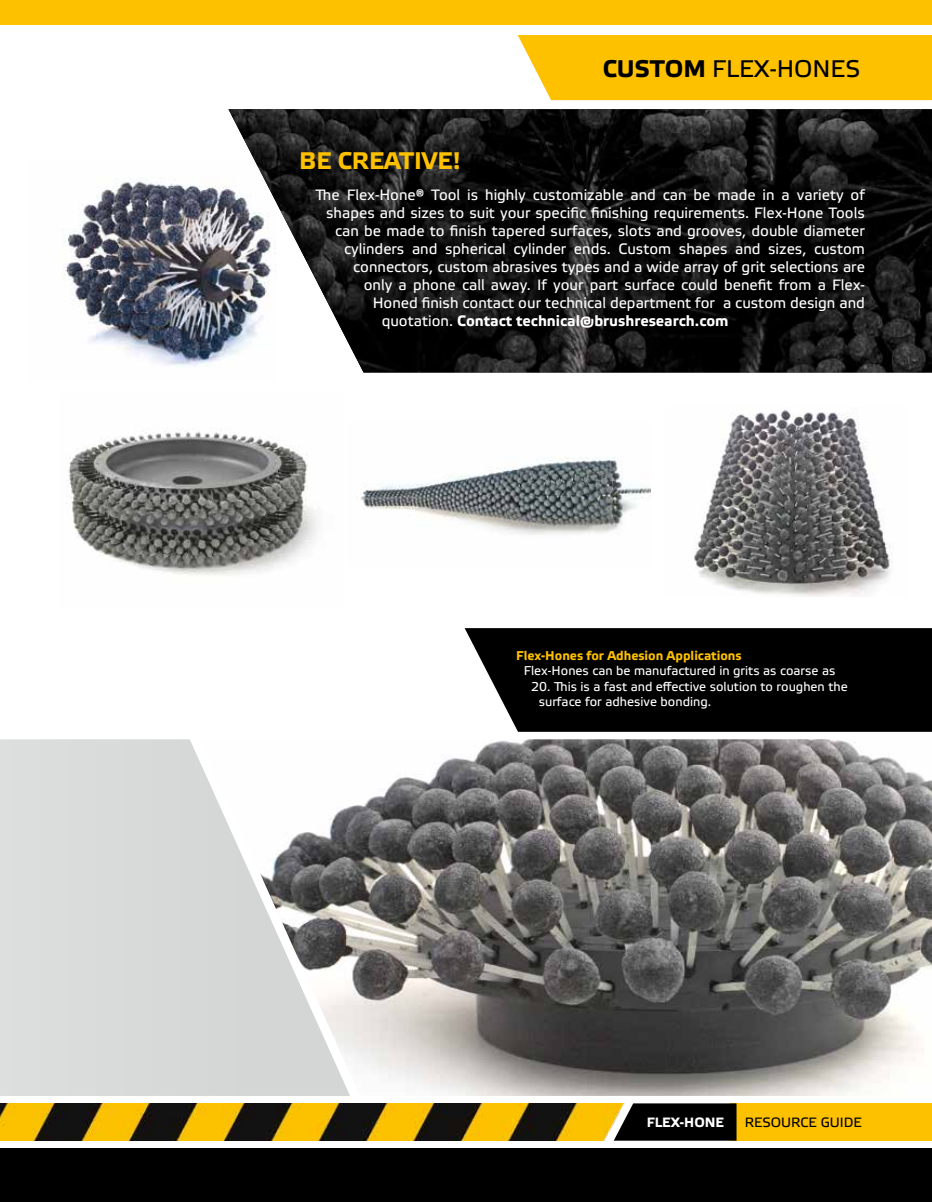
<style>
.page{position:relative;width:932px;height:1202px;background:#fff}
.page>*{position:absolute;margin:0;border:0;box-sizing:border-box;transform-origin:0 0}
.t1{font:24px "Etelka Text Pro";color:#000}
.t2{font:700 24px "Etelka Text Pro";color:#fdc100}
.t3{font:15px "Etelka Text Pro";color:#fff}
.t4{font:700 15px "Etelka Text Pro";color:#fff}
.t5{font:13.5px "Etelka Text Pro";color:#000}
.t6{font:700 13.5px "Etelka Text Pro";color:#fff}
.t7{font:12.75px/15.3px "Etelka Text Pro";color:#fff}
.t8{font:700 12.75px "Etelka Text Pro";color:#fdc100}
.s1{font-weight:700}
.s2{font-weight:400}
</style>
<div class="page">
<div style="left:0;top:739px;width:200px;height:357px;background:#d9dbdb"></div>
<img style="left:200px;top:739px;width:732px;height:357px">
<img style="left:66px;top:431px;width:251px;height:144px">
<img style="left:694px;top:409px;width:198px;height:187px">
<img style="left:360px;top:457px;width:290px;height:78px">
<img style="left:63px;top:177px;width:165px;height:190px">
<div style="left:730px;top:1103px;width:202px;height:37px;background:#fdc100"></div>
<img style="left:0;top:1103px;width:613px;height:37px">
<svg style="left:613px;top:1103px;width:123px;height:37px;background:#181612"></svg>
<div style="left:0;top:1148px;width:932px;height:54px;background:#000"></div>
<div style="left:0;top:0;width:932px;height:24px;background:#fdc100"></div>
<img style="left:228px;top:109px;width:704px;height:263px">
<div style="left:517px;top:35px;width:414px;height:65px;background:#fdc100"></div>
<svg style="left:464px;top:628px;width:468px;height:104px;background:#121212"></svg>
<h1 class="t1" style="left:602px;top:56px;width:259px"><span class="s1">CUSTOM</span> FLEX-HONES</h1>
<h1 class="t2" style="left:299px;top:147px;width:163px">BE CREATIVE!</h1>
<p class="t3" style="left:315px;top:187px;width:550px">The Flex-Hone® Tool is highly customizable and can be made in a variety of</p>
<p class="t3" style="left:326px;top:205px;width:540px">shapes and sizes to suit your specific finishing requirements. Flex-Hone Tools</p>
<p class="t3" style="left:335px;top:223px;width:531px">can be made to finish tapered surfaces, slots and grooves, double diameter</p>
<p class="t3" style="left:344px;top:241px;width:522px">cylinders and spherical cylinder ends. Custom shapes and sizes, custom</p>
<p class="t3" style="left:353px;top:259px;width:513px">connectors, custom abrasives types and a wide array of grit selections are</p>
<p class="t3" style="left:363px;top:277px;width:502px">only a phone call away. If your part surface could benefit from a Flex-</p>
<p class="t3" style="left:372px;top:295px;width:494px">Honed finish contact our technical department for a custom design and</p>
<p class="t4" style="left:381px;top:313px;width:348px"><span class="s2">quotation.</span> Contact technical@brushresearch.com</p>
<p class="t8" style="left:516px;top:648px;width:227px">Flex-Hones for Adhesion Applications</p>
<p class="t7" style="left:523px;top:664px;width:313px">Flex-Hones can be manufactured in grits as coarse as</p>
<p class="t7" style="left:538px;top:679px;width:310px;text-indent:-7px">20. This is a fast and effective solution to roughen the surface for adhesive bonding.</p>
<p class="t6" style="left:646px;top:1114px;width:79px">FLEX-HONE</p>
<p class="t5" style="left:744px;top:1115px;width:118px">RESOURCE GUIDE</p>
</div>
